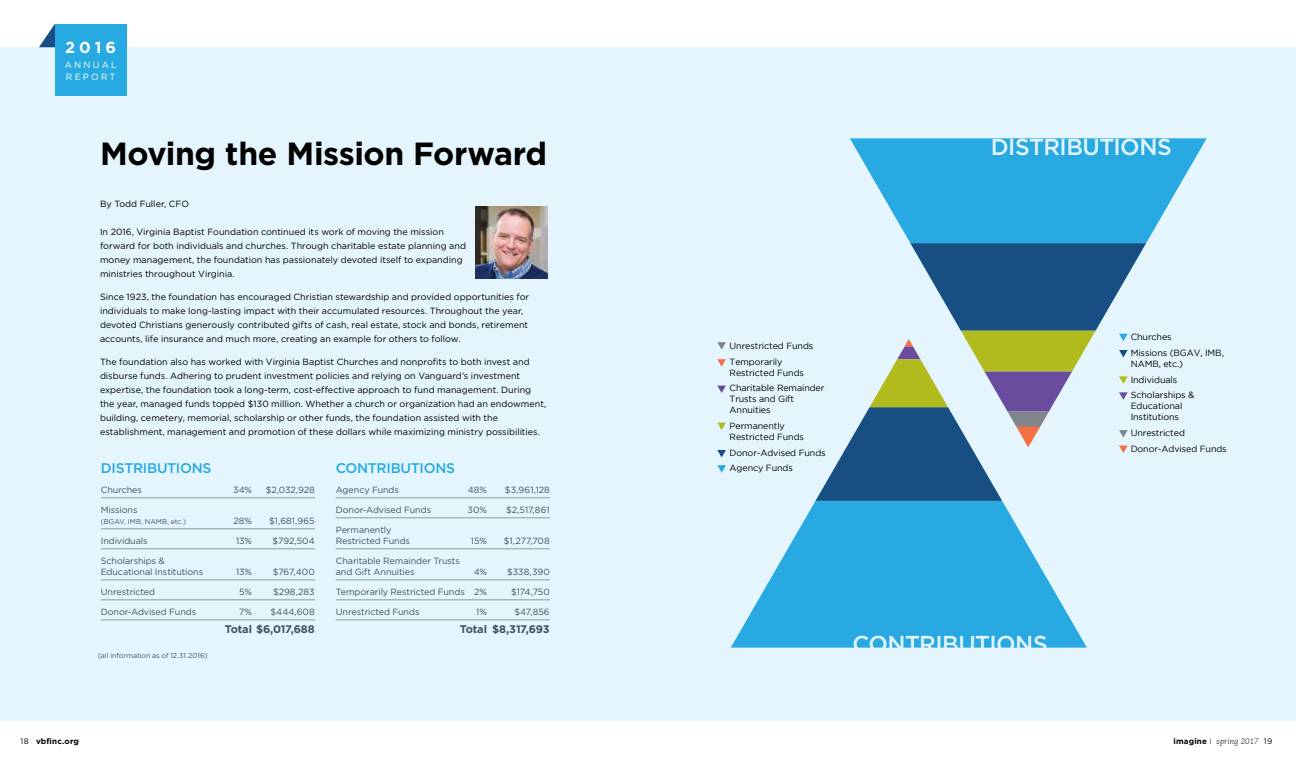
<style>
.page{position:relative;width:1296px;height:774px;background:#fff}
.page>*{position:absolute;margin:0;border:0;box-sizing:border-box;transform-origin:0 0}
.t1{font:700 32px "Gotham";letter-spacing:-.015em;color:#000}
.t2{font:500 23px "Gotham";letter-spacing:-.02em;color:#e4f5fd}
.t3{font:700 16px "Gotham";color:#fff}
.t4{font:500 14px "Gotham";letter-spacing:-.02em;color:#27aae1}
.t5{font:700 11px "Gotham";letter-spacing:-.02em;color:#43525a}
.t6{font:9px/14px "Gotham";color:#000}
.t7{font:9px/11px "Gotham";letter-spacing:-.01em;color:#43525a}
.t8{font:9px/15.7px "Gotham";letter-spacing:-.01em;color:#000}
.t9{font:9px/12.4px "Gotham";letter-spacing:.245em;color:#fff;text-align:right}
.t10{font:italic 300 8px "Caecilia LT Std";color:#000}
.t11{font:700 8px "Gotham";letter-spacing:.02em;color:#000}
.t12{font:8px "Gotham";color:#000}
.t13{font:7px "Gotham";color:#43525a}
.s1{font-family:"Gotham";font-weight:700;font-style:normal}
.s2{font-family:"Gotham";font-style:normal}
.s3{font-family:"Gotham";font-weight:400;font-style:normal}
</style>
<div class="page">
<div style="left:0;top:47px;width:1296px;height:674px;background:#e4f5fd"></div>
<svg style="left:39px;top:24px;width:16px;height:23px"></svg>
<div style="left:55px;top:24px;width:72px;height:72px;background:#27aae1"></div>
<svg style="left:731px;top:501px;width:356px;height:147px;fill:#28a9e1"></svg>
<svg style="left:717px;top:465px;width:9px;height:8px"></svg>
<svg style="left:717px;top:450px;width:9px;height:7px"></svg>
<svg style="left:717px;top:423px;width:9px;height:7px"></svg>
<svg style="left:717px;top:386px;width:9px;height:7px"></svg>
<svg style="left:717px;top:342px;width:9px;height:8px"></svg>
<svg style="left:717px;top:359px;width:9px;height:8px"></svg>
<svg style="left:815px;top:138px;width:392px;height:363px"></svg>
<hr style="left:101px;top:498px;width:214px;height:1px;background:#94979c">
<hr style="left:101px;top:529px;width:214px;height:1px;background:#94979c">
<hr style="left:101px;top:549px;width:214px;height:1px;background:#94979c">
<hr style="left:101px;top:580px;width:214px;height:1px;background:#94979c">
<hr style="left:101px;top:600px;width:214px;height:1px;background:#94979c">
<hr style="left:101px;top:620px;width:214px;height:1px;background:#94979c">
<hr style="left:336px;top:498px;width:214px;height:1px;background:#94979c">
<hr style="left:336px;top:518px;width:214px;height:1px;background:#94979c">
<hr style="left:336px;top:549px;width:214px;height:1px;background:#94979c">
<hr style="left:336px;top:580px;width:214px;height:1px;background:#94979c">
<hr style="left:336px;top:600px;width:214px;height:1px;background:#94979c">
<hr style="left:336px;top:620px;width:214px;height:1px;background:#94979c">
<img style="left:475px;top:206px;width:72px;height:72px">
<h3 class="t3" style="left:65px;top:38px;width:52px">2016</h3>
<p class="t9" style="left:65px;top:58px;width:18px">ANN</p>
<p class="t9" style="left:66px;top:58px;width:52px">UAL<br>REPORT</p>
<h1 class="t1" style="left:100px;top:135px;width:449px">Moving the Mission Forward</h1>
<p class="t6" style="left:100px;top:197px;width:91px">By Todd Fuller, CFO</p>
<p class="t6" style="left:100px;top:224px;width:368px">I n 2016, Virginia Baptist Foundation continued its work of moving the mission forward for both individuals and churches. Through charitable estate planning and money management, the foundation has passionately devoted itself to expanding ministries throughout Virginia.</p>
<p class="t6" style="left:100px;top:289px;width:431px">Since 1923, the foundation has encouraged Christian stewardship and provided opportunities for individuals to make long-lasting impact with their accumulated resources. Throughout the year, devoted Christians generously contributed gifts of cash, real estate, stock and bonds, retirement accounts, life insurance and much more, creating an example for others to follow.</p>
<p class="t6" style="left:100px;top:354px;width:448px">The foundation also has worked with Virginia Baptist Churches and nonprofits to both invest and disburse funds. Adhering to prudent investment policies and relying on Vanguard’s investment expertise, the foundation took a long-term, cost-effective approach to fund management. During the year, managed funds topped $130 million. Whether a church or organization had an endowment, building, cemetery, memorial, scholarship or other funds, the foundation assisted with the establishment, management and promotion of these dollars while maximizing ministry possibilities.</p>
<p class="t8" style="left:730px;top:338px;width:85px">Unrestricted Funds<br>Temporarily</p>
<p class="t8" style="left:730px;top:365px;width:96px">Restricted Funds<br>Charitable Remainder</p>
<p class="t8" style="left:730px;top:394px;width:66px;line-height:10.9px">Trusts and Gift<br>Annuities</p>
<p class="t8" style="left:730px;top:420px;width:76px;line-height:10.9px">Permanently<br>Restricted Funds</p>
<p class="t8" style="left:730px;top:444px;width:98px">Donor-Advised Funds</p>
<h3 class="t4" style="left:101px;top:460px;width:112px">DISTRIBUTIONS</h3>
<p class="t8" style="left:730px;top:460px;width:65px">Agency Funds</p>
<p class="t7" style="left:101px;top:484px;width:43px">Churches</p>
<p class="t7" style="left:233px;top:484px;width:20px">34%</p>
<p class="t7" style="left:266px;top:484px;width:51px">$2,032,928</p>
<p class="t7" style="left:101px;top:504px;width:38px">Missions</p>
<p class="t13" style="left:101px;top:518px;width:87px">(BGAV, I MB, NAMB, etc.)</p>
<p class="t7" style="left:234px;top:515px;width:20px">28%</p>
<p class="t7" style="left:269px;top:515px;width:47px">$1,681,965</p>
<p class="t7" style="left:101px;top:535px;width:48px">I ndividuals</p>
<p class="t7" style="left:236px;top:535px;width:17px">13%</p>
<p class="t7" style="left:273px;top:535px;width:44px">$792,504</p>
<p class="t7" style="left:101px;top:555px;width:104px">Scholarships &amp;<br>Educational I nstitutions</p>
<p class="t7" style="left:236px;top:566px;width:17px">13%</p>
<p class="t7" style="left:273px;top:566px;width:44px">$767,400</p>
<p class="t7" style="left:101px;top:586px;width:56px">Unrestricted</p>
<p class="t7" style="left:239px;top:586px;width:14px">5%</p>
<p class="t7" style="left:273px;top:586px;width:43px">$298,283</p>
<p class="t7" style="left:101px;top:606px;width:97px">Donor-Advised Funds</p>
<p class="t7" style="left:239px;top:606px;width:14px">7%</p>
<p class="t7" style="left:270px;top:606px;width:46px">$444,608</p>
<p class="t5" style="left:225px;top:623px;width:92px">Total $6,017,688</p>
<h3 class="t4" style="left:336px;top:460px;width:121px">CONTRIBUTIONS</h3>
<p class="t7" style="left:336px;top:484px;width:65px">Agency Funds</p>
<p class="t7" style="left:468px;top:484px;width:21px">48%</p>
<p class="t7" style="left:505px;top:484px;width:46px">$3,961,128</p>
<p class="t7" style="left:336px;top:504px;width:97px">Donor-Advised Funds</p>
<p class="t7" style="left:468px;top:504px;width:21px">30%</p>
<p class="t7" style="left:506px;top:504px;width:45px">$2,517,861</p>
<p class="t7" style="left:336px;top:524px;width:76px">Permanently<br>Restricted Funds</p>
<p class="t7" style="left:471px;top:535px;width:18px">15%</p>
<p class="t7" style="left:504px;top:535px;width:47px">$1,277,708</p>
<p class="t7" style="left:336px;top:555px;width:126px">Charitable Remainder Trusts and Gift Annuities</p>
<p class="t7" style="left:474px;top:566px;width:15px">4%</p>
<p class="t7" style="left:507px;top:566px;width:44px">$338,390</p>
<p class="t7" style="left:336px;top:586px;width:153px">Temporarily Restricted Funds 2%</p>
<p class="t7" style="left:511px;top:586px;width:40px">$174,750</p>
<p class="t7" style="left:336px;top:606px;width:85px">Unrestricted Funds</p>
<p class="t7" style="left:476px;top:606px;width:12px">1%</p>
<p class="t7" style="left:515px;top:606px;width:37px">$47,856</p>
<p class="t5" style="left:460px;top:623px;width:92px">Total $8,317,693</p>
<p class="t13" style="left:98px;top:652px;width:111px">(all information as of 12.31.2016)</p>
<h2 class="t2" style="left:991px;top:134px;width:32px">DISTRIBUTIONS</h2>
<h2 class="t2" style="left:852px;top:631px;width:197px">CONTRIBUTIONS</h2>
<p class="t8" style="left:1131px;top:329px;width:95px">Churches<br>Missions (BGAV, IMB,</p>
<p class="t8" style="left:1131px;top:356px;width:65px">NAMB, etc.)<br>Individuals<br>Scholarships &amp;</p>
<p class="t8" style="left:1131px;top:401px;width:53px;line-height:10.9px">Educational<br>Institutions</p>
<p class="t8" style="left:1131px;top:425px;width:98px">Unrestricted<br>Donor-Advised Funds</p>
<p class="t11" style="left:36px;top:737px;width:45px">vbfinc.org</p>
<p class="t12" style="left:21px;top:737px;width:10px">18</p>
<p class="t10" style="left:1174px;top:737px;width:100px"><span class="s1">imagine</span> <span class="s2">I</span> spring 2017 <span class="s3">19</span></p>
</div>
